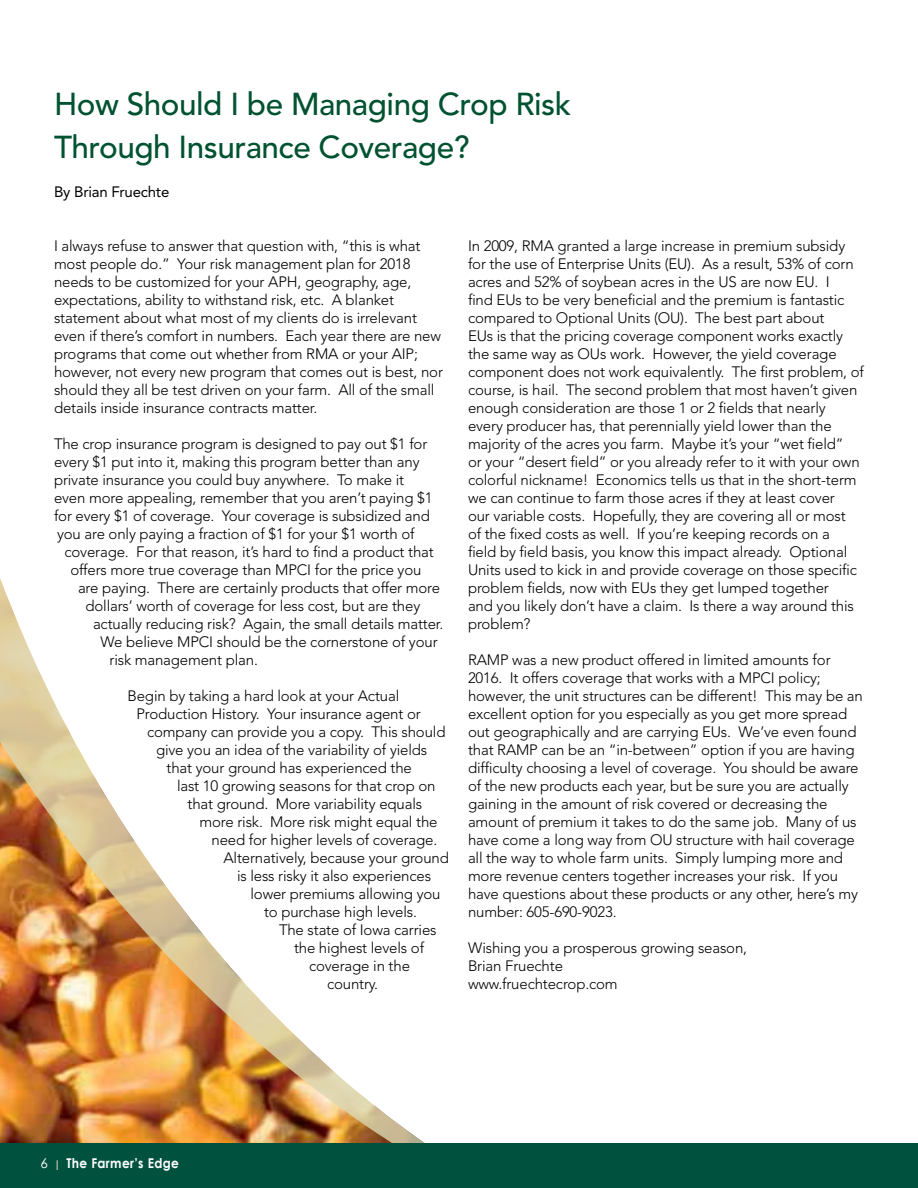
<style>
.page{position:relative;width:918px;height:1188px;background:#fff}
.page>*{position:absolute;margin:0;border:0;box-sizing:border-box;transform-origin:0 0}
.t1{font:500 31.5px/43.2px "Avenir";letter-spacing:-.015em;color:#005230}
.t2{font:300 15px/18px "Avenir";letter-spacing:-.01em;color:#000}
.t3{font:15px "Avenir";letter-spacing:-.015em;color:#000}
.t4{font:700 13.5px "Century Gothic";color:#fff;scale:.9 1}
.s1{font-weight:400}
.s2{font-weight:400;color:#dbd7b2}
</style>
<div class="page">
<svg style="left:0;top:578px;width:740px;height:566px"></svg>
<div style="left:0;top:1144px;width:918px;height:44px;background:#00523f"></div>
<h1 class="t1" style="left:54px;top:83px;width:519px">How Should I be Managing Crop Risk<br>Through Insurance Coverage?</h1>
<p class="t3" style="left:54px;top:183px;width:117px">By Brian Fruechte</p>
<p class="t2" style="left:54px;top:237px;width:390px">I always refuse to answer that question with, “this is what most people do.” Your risk management plan for 2018 needs to be customized for your APH, geography, age, expectations, ability to withstand risk, etc. A blanket statement about what most of my clients do is irrelevant even if there’s comfort in numbers. Each year there are new programs that come out whether from RMA or your AIP; however, not every new program that comes out is best, nor should they all be test driven on your farm. All of the small details inside insurance contracts matter.</p>
<p class="t2" style="left:54px;top:435px;width:380px">The crop insurance program is designed to pay out $1 for every $1 put into it, making this program better than any private insurance you could buy anywhere. To make it even more appealing, remember that you aren’t paying $1 for every $1 of coverage. Your coverage is subsidized and you are only paying a fraction of $1 for your $1 worth of</p>
<p class="t2" style="left:65px;top:543px;width:371px">coverage. For that reason, it’s hard to find a product that</p>
<p class="t2" style="left:71px;top:561px;width:353px">offers more true coverage than MPCI for the price you</p>
<p class="t2" style="left:78px;top:579px;width:364px">are paying. There are certainly products that offer more</p>
<p class="t2" style="left:86px;top:597px;width:336px">dollars’ worth of coverage for less cost, but are they</p>
<p class="t2" style="left:93px;top:615px;width:352px">actually reducing risk? Again, the small details matter.</p>
<p class="t2" style="left:101px;top:633px;width:339px">We believe MPCI should be the cornerstone of your</p>
<p class="t2" style="left:110px;top:651px;width:150px">risk management plan.</p>
<p class="t2" style="left:128px;top:687px;width:273px">Begin by taking a hard look at your Actual</p>
<p class="t2" style="left:137px;top:705px;width:286px">Production History. Your insurance agent or</p>
<p class="t2" style="left:147px;top:723px;width:300px">company can provide you a copy. This should</p>
<p class="t2" style="left:156px;top:741px;width:273px">give you an idea of the variability of yields</p>
<p class="t2" style="left:167px;top:759px;width:247px">that your ground has experienced the</p>
<p class="t2" style="left:177px;top:777px;width:260px">last 10 growing seasons for that crop on</p>
<p class="t2" style="left:188px;top:795px;width:236px">that ground. More variability equals</p>
<p class="t2" style="left:200px;top:813px;width:240px">more risk. More risk might equal the</p>
<p class="t2" style="left:212px;top:831px;width:227px">need for higher levels of coverage.</p>
<p class="t2" style="left:224px;top:849px;width:227px">Alternatively, because your ground</p>
<p class="t2" style="left:237px;top:867px;width:196px">is less risky it also experiences</p>
<p class="t2" style="left:251px;top:885px;width:192px">lower premiums allowing you</p>
<p class="t2" style="left:264px;top:903px;width:155px">to purchase high levels.</p>
<p class="t2" style="left:279px;top:921px;width:159px">The state of Iowa carries</p>
<p class="t2" style="left:294px;top:939px;width:132px">the highest levels of</p>
<p class="t2" style="left:309px;top:957px;width:103px">coverage in the</p>
<p class="t2" style="left:327px;top:975px;width:53px">country.</p>
<p class="t2" style="left:468px;top:237px;width:398px">In 2009, RMA granted a large increase in premium subsidy for the use of Enterprise Units (EU). As a result, 53% of corn acres and 52% of soybean acres in the US are now EU. I<br>find EUs to be very beneficial and the premium is fantastic compared to Optional Units (OU). The best part about<br>EUs is that the pricing coverage component works exactly the same way as OUs work. However, the yield coverage component does not work equivalently. The first problem, of course, is hail. The second problem that most haven’t given enough consideration are those 1 or 2 fields that nearly every producer has, that perennially yield lower than the majority of the acres you farm. Maybe it’s your “wet field”<br>or your “desert field” or you already refer to it with your own colorful nickname! Economics tells us that in the short-term we can continue to farm those acres if they at least cover<br>our variable costs. Hopefully, they are covering all or most<br>of the fixed costs as well. If you’re keeping records on a<br>field by field basis, you know this impact already. Optional Units used to kick in and provide coverage on those specific problem fields, now with EUs they get lumped together<br>and you likely don’t have a claim. Is there a way around this problem?</p>
<p class="t2" style="left:468px;top:651px;width:396px">RAMP was a new product offered in limited amounts for 2016. It offers coverage that works with a MPCI policy; however, the unit structures can be different! This may be an excellent option for you especially as you get more spread out geographically and are carrying EUs. We’ve even found that RAMP can be an “in-between” option if you are having difficulty choosing a level of coverage. You should be aware of the new products each year, but be sure you are actually gaining in the amount of risk covered or decreasing the amount of premium it takes to do the same job. Many of us have come a long way from OU structure with hail coverage all the way to whole farm units. Simply lumping more and more revenue centers together increases your risk. If you have questions about these products or any other, here’s my number: 605-690-9023.</p>
<p class="t2" style="left:468px;top:939px;width:281px">Wishing you a prosperous growing season,<br>Brian Fruechte<br>www.fruechtecrop.com</p>
<p class="t4" style="left:40px;top:1155px;width:155px"><span class="s1">6</span> <span class="s2">I</span> The Farmer’s Edge</p>
</div>
